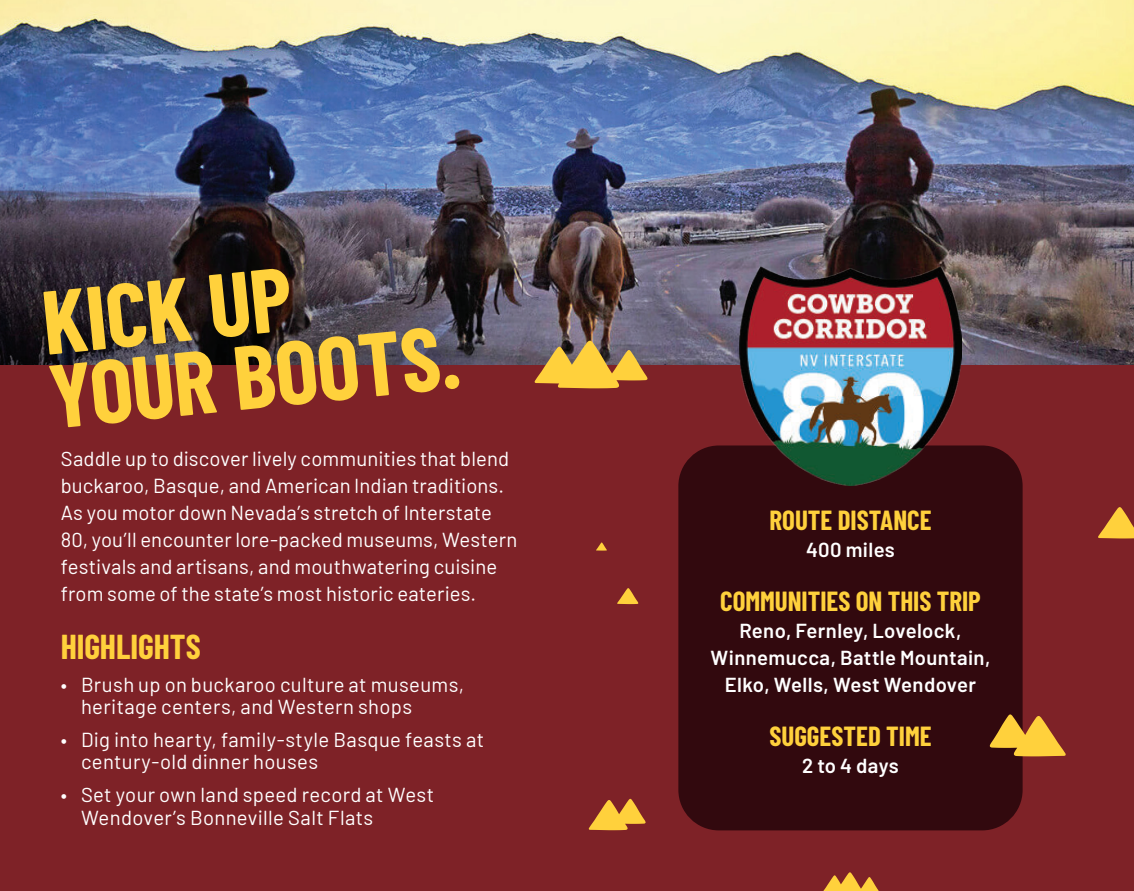
<style>
.page{position:relative;width:1134px;height:891px;background:#7e2227}
.page>*{position:absolute;margin:0;border:0;box-sizing:border-box;transform-origin:0 0}
.t1{font:700 90px/74.7px "Barlow Condensed";color:#ffd13c}
.t2{font:700 33.75px "Barlow Condensed";letter-spacing:-.005em;color:#ffd13c}
.t3{font:700 27px "Barlow Condensed";color:#ffd13c}
.t4{font:20.25px/27px "Barlow";letter-spacing:.01em;color:#fff}
.t5{font:600 20.25px/27px "Barlow";letter-spacing:.02em;color:#fff;text-align:center}
</style>
<div class="page">
<img style="left:567px;top:0;width:567px;height:364px">
<img style="left:0;top:0;width:567px;height:364px">
<div style="left:678px;top:445px;width:345px;height:385px;background:#32090e;border-radius:41px"></div>
<svg style="left:534px;top:340px;width:114px;height:48px;background:#ba954a"></svg>
<svg style="left:823px;top:872px;width:56px;height:19px"></svg>
<svg style="left:589px;top:798px;width:57px;height:32px"></svg>
<svg style="left:990px;top:714px;width:76px;height:42px"></svg>
<svg style="left:1098px;top:507px;width:36px;height:32px"></svg>
<svg style="left:617px;top:588px;width:21px;height:16px"></svg>
<svg style="left:596px;top:542px;width:11px;height:9px"></svg>
<img style="left:740px;top:267px;width:221px;height:219px">
<h1 class="t1" style="left:39px;top:295px;width:413px;rotate:-6deg">KICK UP<br>YOUR BOOTS.</h1>
<p class="t4" style="left:61px;top:447px;width:458px">Saddle up to discover lively communities that blend buckaroo, Basque, and American Indian traditions.<br>As you motor down Nevada’s stretch of Interstate 80, you’ll encounter lore-packed museums, Western festivals and artisans, and mouthwatering cuisine from some of the state’s most historic eateries.</p>
<h2 class="t2" style="left:61px;top:635px;width:142px">HIGHLIGHTS</h2>
<p class="t4" style="left:81px;top:675px;width:385px;line-height:22.5px;text-indent:-20px">• Brush up on buckaroo culture at museums, heritage centers, and Western shops</p>
<p class="t4" style="left:81px;top:730px;width:405px;line-height:22.5px;text-indent:-20px">• Dig into hearty, family-style Basque feasts at century-old dinner houses</p>
<p class="t4" style="left:81px;top:785px;width:355px;line-height:22.5px;text-indent:-20px">• Set your own land speed record at West<br>Wendover’s Bonneville Salt Flats</p>
<h3 class="t3" style="left:769px;top:510px;width:164px">ROUTE DISTANCE</h3>
<p class="t5" style="left:806px;top:538px;width:90px">400 miles</p>
<h3 class="t3" style="left:720px;top:591px;width:262px">COMMUNITIES ON THIS TRIP</h3>
<p class="t5" style="left:711px;top:619px;width:281px">Reno, Fernley, Lovelock,<br>Winnemucca, Battle Mountain,<br>Elko, Wells, West Wendover</p>
<h3 class="t3" style="left:769px;top:726px;width:164px">SUGGESTED TIME</h3>
<p class="t5" style="left:802px;top:754px;width:98px">2 to 4 days</p>
</div>
